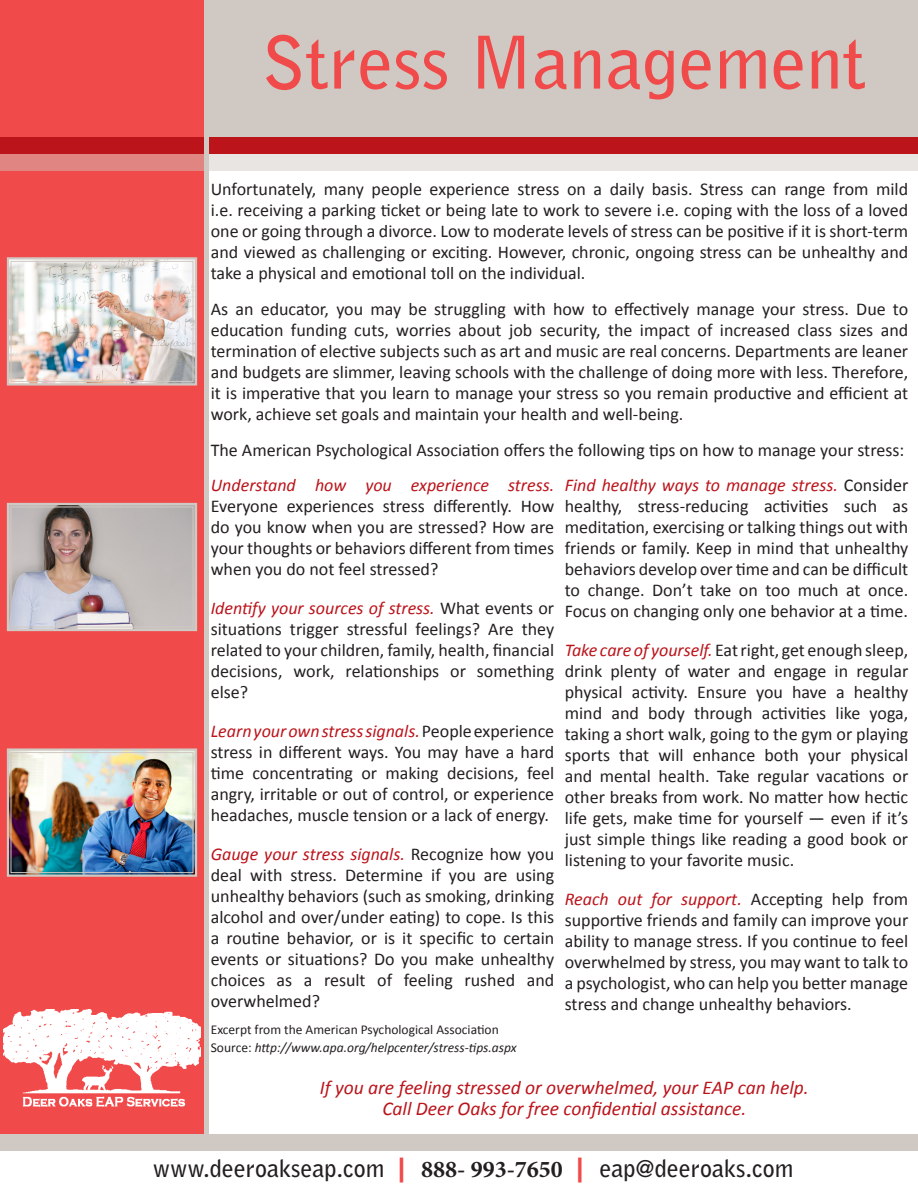
<style>
.page{position:relative;width:918px;height:1188px;background:#fff}
.page>*{position:absolute;margin:0;border:0;box-sizing:border-box;transform-origin:0 0}
.t1{font:700 72px "Bell Gothic Std";color:#f04a4a}
.t2{font:700 24px "Bell Gothic Std";color:#231f20}
.t3{font:italic 19.5px "Calibri";color:#bb141b}
.t4{font:18px/21px "Calibri";color:#231f20;text-align:justify}
.t5{font:italic 13.5px "Calibri";color:#231f20}
.t6{font:13.5px "Calibri";color:#231f20}
.s1{font-style:italic;color:#bb141b}
.s2{font-style:normal}
.s3{font-family:"Arial";font-weight:900;font-size:27px;color:#f04a4a}
.s4{font-family:"Minion Pro"}
</style>
<div class="page">
<div style="left:0;top:1134px;width:918px;height:17px;background:#d0c9c3"></div>
<div style="left:0;top:0;width:918px;height:137px;background:#d0c9c3"></div>
<div style="left:0;top:0;width:204px;height:1134px;background:#f04a4a"></div>
<div style="left:0;top:137px;width:918px;height:17px;background:#bb141b"></div>
<svg style="left:0;top:154px;width:918px;height:17px;fill:#e9e5e3"></svg>
<img style="left:4px;top:1010px;width:196px;height:97px">
<hr style="left:204px;top:0;width:4px;height:1134px;background:#d0c9c3">
<img style="left:6px;top:257px;width:192px;height:129px">
<div style="left:11px;top:261px;width:182px;height:121px;border:1px solid #d0c9c3"></div>
<svg style="left:6px;top:502px;width:192px;height:130px"></svg>
<div style="left:11px;top:507px;width:182px;height:120px;border:1px solid #d0c9c3"></div>
<img style="left:6px;top:748px;width:192px;height:129px">
<div style="left:11px;top:752px;width:182px;height:121px;border:1px solid #d0c9c3"></div>
<p class="t1" style="left:261px;top:19px;width:607px">Stress Management</p>
<p class="t4" style="left:211px;top:179px;width:699px">Unfortunately, many people experience stress on a daily basis. Stress can range from mild i.e. receiving a parking ticket or being late to work to severe i.e. coping with the loss of a loved one or going through a divorce. Low to moderate levels of stress can be positive if it is short-term and viewed as challenging or exciting. However, chronic, ongoing stress can be unhealthy and take a physical and emotional toll on the individual.</p>
<p class="t4" style="left:211px;top:299px;width:699px">As an educator, you may be struggling with how to effectively manage your stress. Due to education funding cuts, worries about job security, the impact of increased class sizes and termination of elective subjects such as art and music are real concerns. Departments are leaner and budgets are slimmer, leaving schools with the challenge of doing more with less. Therefore, it is imperative that you learn to manage your stress so you remain productive and efficient at work, achieve set goals and maintain your health and well-being.</p>
<p class="t4" style="left:211px;top:440px;width:695px">The American Psychological Association offers the following tips on how to manage your stress:</p>
<p class="t4" style="left:211px;top:475px;width:345px"><span class="s1">Understand how you experience stress.<br></span>Everyone experiences stress differently. How do you know when you are stressed? How are your thoughts or behaviors different from times when you do not feel stressed?</p>
<p class="t4" style="left:211px;top:598px;width:345px"><span class="s1">Identify your sources of stress.</span> What events or situations trigger stressful feelings? Are they related to your children, family, health, financial decisions, work, relationships or something else?</p>
<p class="t4" style="left:211px;top:721px;width:345px"><span class="s1">Learn your own stress signals.</span>People experience stress in different ways. You may have a hard time concentrating or making decisions, feel angry, irritable or out of control, or experience headaches, muscle tension or a lack of energy.</p>
<p class="t4" style="left:211px;top:844px;width:345px"><span class="s1">Gauge your stress signals.</span> Recognize how you deal with stress. Determine if you are using unhealthy behaviors (such as smoking, drinking alcohol and over/under eating) to cope. Is this a routine behavior, or is it specific to certain events or situations? Do you make unhealthy choices as a result of feeling rushed and overwhelmed?</p>
<p class="t4" style="left:565px;top:475px;width:345px"><span class="s1">Find healthy ways to manage stress.</span> Consider healthy, stress-reducing activities such as meditation, exercising or talking things out with friends or family. Keep in mind that unhealthy behaviors develop over time and can be difficult to change. Don’t take on too much at once.<br>Focus on changing only one behavior at a time.</p>
<p class="t4" style="left:565px;top:640px;width:345px"><span class="s1">Take care of yourself.</span> Eat right, get enough sleep, drink plenty of water and engage in regular physical activity. Ensure you have a healthy mind and body through activities like yoga, taking a short walk, going to the gym or playing sports that will enhance both your physical and mental health. Take regular vacations or other breaks from work. No matter how hectic life gets, make time for yourself — even if it’s just simple things like reading a good book or listening to your favorite music.</p>
<p class="t4" style="left:565px;top:889px;width:345px"><span class="s1">Reach out for support.</span> Accepting help from supportive friends and family can improve your ability to manage stress. If you continue to feel overwhelmed by stress, you may want to talk to a psychologist, who can help you better manage stress and change unhealthy behaviors.</p>
<p class="t6" style="left:211px;top:1021px;width:290px">Excerpt from the American Psychological Association</p>
<p class="t5" style="left:211px;top:1038px;width:307px"><span class="s2">Source:</span> http://www.apa.org/helpcenter/stress-tips.aspx</p>
<p class="t3" style="left:320px;top:1074px;width:491px">If you are feeling stressed or overwhelmed, your EAP can help.</p>
<p class="t3" style="left:382px;top:1095px;width:366px">Call Deer Oaks for free confidential assistance.</p>
<p class="t2" style="left:153px;top:1154px;width:642px">www.deeroakseap.com <span class="s3">|</span> <span class="s4">888- 993-7650</span> <span class="s3">|</span> eap@deeroaks.com</p>
</div>
